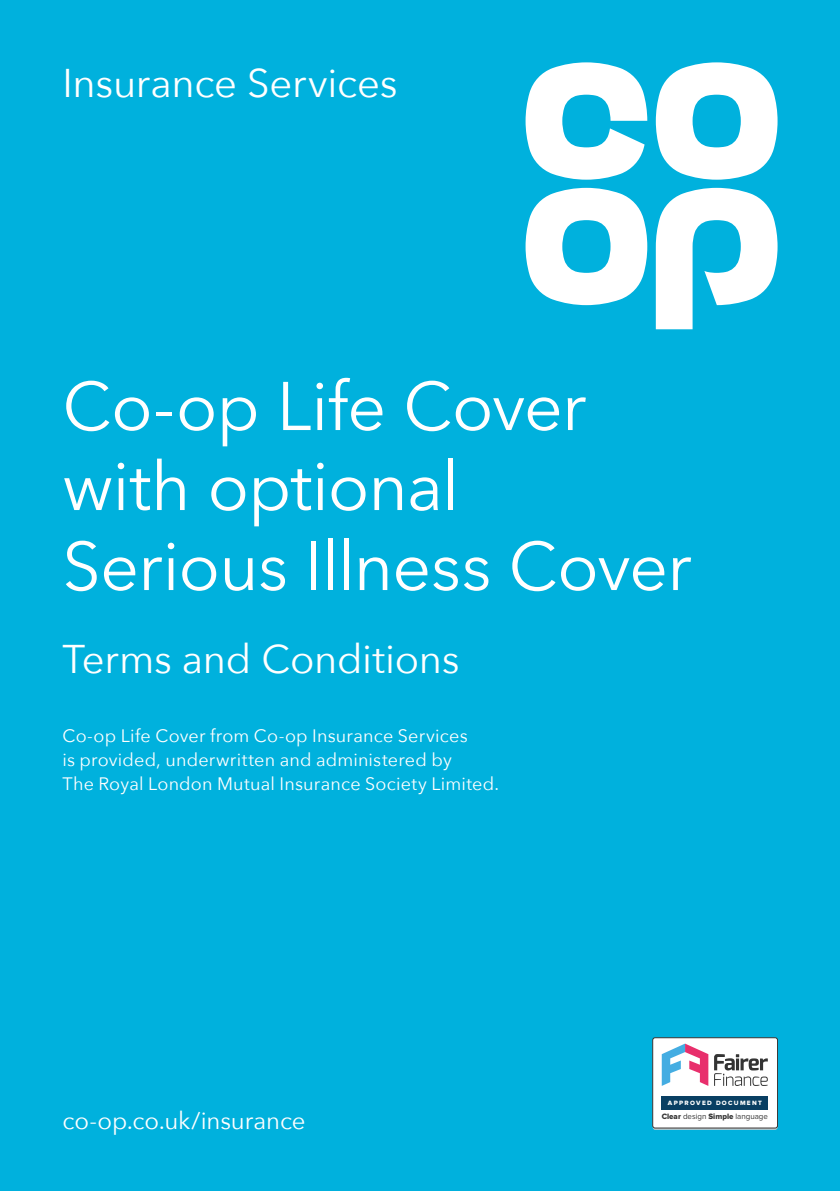
<style>
.page{position:relative;width:840px;height:1191px;background:#fff}
.page>*{position:absolute;margin:0;border:0;box-sizing:border-box;transform-origin:0 0}
.t1{font:68px/80px "Avenir Next";letter-spacing:-.015em;color:#fff}
.t2{font:40px "Avenir Next";letter-spacing:-.005em;color:#fff}
.t3{font:24px "Avenir Next";letter-spacing:-.005em;color:#fff}
.t4{font:18px/24px "Avenir Next";letter-spacing:.01em;color:#fff}
.t5{font:8px "Proxima Nova";color:#343434}
.t6{font:6.4px "Proxima Nova Extrabld";letter-spacing:.2em;color:#fff}
.s1{font-family:"Proxima Nova Extrabld"}
</style>
<div class="page">
<div style="left:0;top:0;width:839px;height:1191px;background:#00b1dd"></div>
<svg style="left:525px;top:62px;width:252px;height:267px;fill:#fff"></svg>
<div style="left:652px;top:1037px;width:125px;height:91px;background:#fff;border-radius:2px"></div>
<div style="left:652px;top:1037px;width:125px;height:91px;border:1px solid #343434;border-radius:2px"></div>
<svg style="left:661px;top:1043px;width:106px;height:43px"></svg>
<div style="left:661px;top:1096px;width:106px;height:13px;background:#093f63"></div>
<h2 class="t2" style="left:62px;top:49px;width:336px">Insurance Services</h2>
<h1 class="t1" style="left:62px;top:363px;width:630px">Co-op Life Cover with optional<br>Serious Illness Cover</h1>
<h2 class="t2" style="left:62px;top:625px;width:398px">Terms and Conditions</h2>
<p class="t4" style="left:62px;top:722px;width:438px">Co-op Life Cover from Co-op Insurance Services<br>is provided, underwritten and administered by<br>The Royal London Mutual Insurance Society Limited.</p>
<h3 class="t3" style="left:62px;top:1100px;width:245px">co-op.co.uk/insurance</h3>
<p class="t6" style="left:667px;top:1100px;width:95px">APPROVED DOCUMENT</p>
<p class="t5" style="left:661px;top:1112px;width:108px"><span class="s1">Clear</span> design <span class="s1">Simple</span> language</p>
</div>
